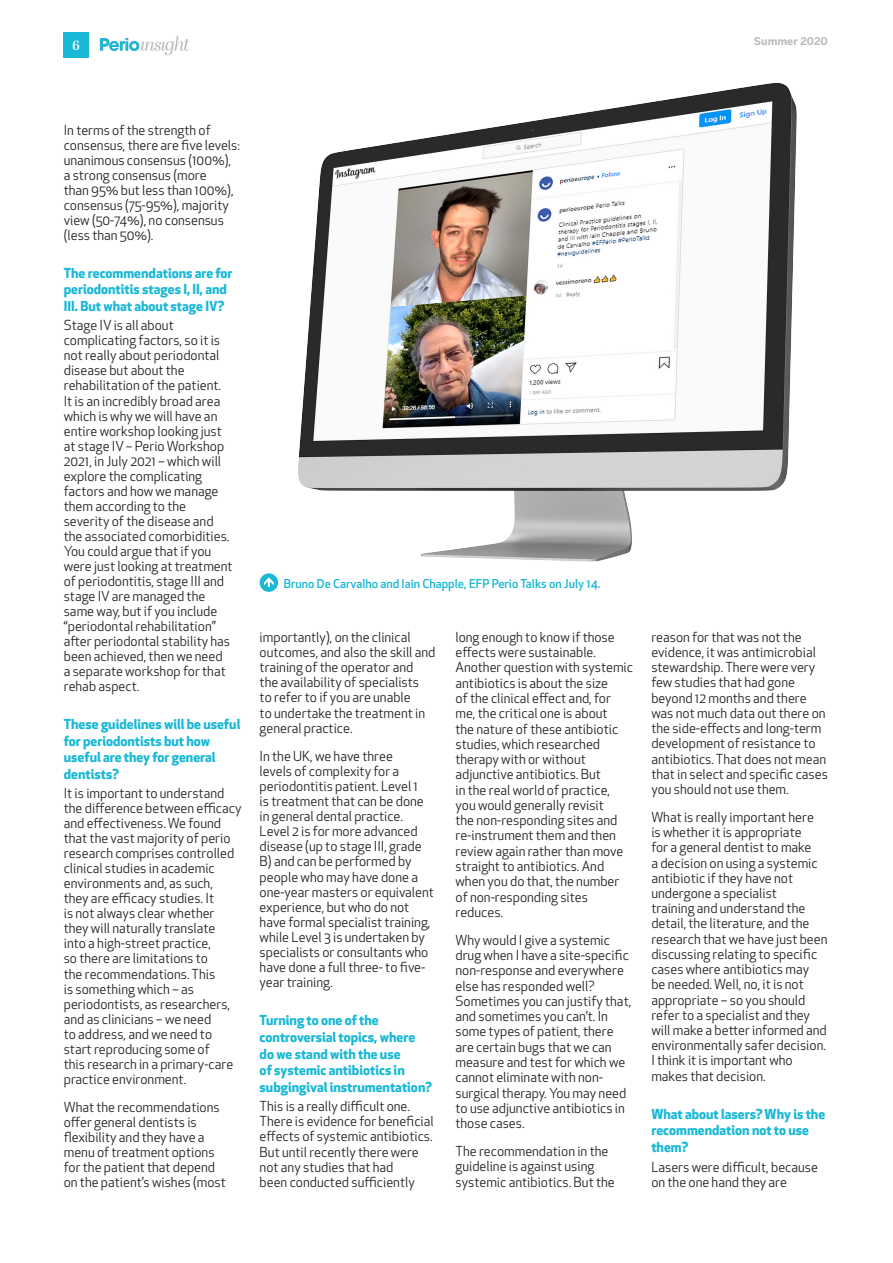
<style>
.page{position:relative;width:893px;height:1263px;background:#fff}
.page>*{position:absolute;margin:0;border:0;box-sizing:border-box;transform-origin:0 0}
.t1{font:13.5px/15px "Apex New";color:#231f20}
.t2{font:700 13.5px/16.6px "Apex New";color:#18b8d6}
.t3{font:600 13.5px "Abril Display";color:#fff}
.t4{font:500 12px "Apex New";color:#18b8d6}
.t5{font:700 10.5px "Benton Sans";color:#babbbe}
</style>
<div class="page">
<svg style="left:100px;top:36px;width:89px;height:19px"></svg>
<div style="left:63px;top:32px;width:26px;height:25px;background:#18b8d6"></div>
<img style="left:298px;top:82px;width:499px;height:480px">
<svg style="left:260px;top:573px;width:18px;height:19px"></svg>
<p class="t3" style="left:72px;top:36px;width:9px">6</p>
<p class="t5" style="left:754px;top:35px;width:75px">Summer 2020</p>
<p class="t1" style="left:64px;top:122px;width:178px">In terms of the strength of consensus, there are five levels: unanimous consensus (100%), a strong consensus (more<br>than 95% but less than 100%), consensus (75-95%), majority view (50-74%), no consensus (less than 50%).</p>
<p class="t2" style="left:64px;top:264px;width:170px">The recommendations are for periodontitis stages I, II, and<br>III. But what about stage IV?</p>
<p class="t1" style="left:64px;top:318px;width:170px">Stage IV is all about complicating factors, so it is not really about periodontal disease but about the rehabilitation of the patient.<br>It is an incredibly broad area which is why we will have an entire workshop looking just at stage IV – Perio Workshop<br>2021, in July 2021 – which will explore the complicating factors and how we manage them according to the severity of the disease and the associated comorbidities.<br>You could argue that if you were just looking at treatment of periodontitis, stage III and stage IV are managed the same way, but if you include “periodontal rehabilitation” after periodontal stability has been achieved, then we need a separate workshop for that rehab aspect.</p>
<p class="t2" style="left:64px;top:715px;width:178px">These guidelines will be useful for periodontists but how useful are they for general dentists?</p>
<p class="t1" style="left:64px;top:786px;width:179px">It is important to understand the difference between efficacy and effectiveness. We found that the vast majority of perio research comprises controlled clinical studies in academic environments and, as such,<br>they are efficacy studies. It<br>is not always clear whether they will naturally translate<br>into a high-street practice,<br>so there are limitations to<br>the recommendations. This<br>is something which – as periodontists, as researchers, and as clinicians – we need<br>to address, and we need to start reproducing some of<br>this research in a primary-care practice environment.</p>
<p class="t1" style="left:64px;top:1099px;width:164px">What the recommendations offer general dentists is flexibility and they have a menu of treatment options for the patient that depend on the patient’s wishes (most</p>
<p class="t4" style="left:284px;top:575px;width:318px">Bruno De Carvalho and Iain Chapple, EFP Perio Talks on July 14.</p>
<p class="t1" style="left:260px;top:629px;width:177px">importantly), on the clinical outcomes, and also the skill and training of the operator and<br>the availability of specialists<br>to refer to if you are unable<br>to undertake the treatment in general practice.</p>
<p class="t1" style="left:260px;top:748px;width:176px">In the UK, we have three<br>levels of complexity for a periodontitis patient. Level 1<br>is treatment that can be done in general dental practice.<br>Level 2 is for more advanced disease (up to stage III, grade<br>B) and can be performed by people who may have done a one-year masters or equivalent experience, but who do not have formal specialist training, while Level 3 is undertaken by specialists or consultants who have done a full three- to five&shy;year training.</p>
<p class="t2" style="left:260px;top:1011px;width:174px">Turning to one of the controversial topics, where do we stand with the use<br>of systemic antibiotics in subgingival instrumentation?</p>
<p class="t1" style="left:260px;top:1099px;width:176px">This is a really difficult one.<br>There is evidence for beneficial effects of systemic antibiotics.<br>But until recently there were not any studies that had<br>been conducted sufficiently</p>
<p class="t1" style="left:455px;top:629px;width:179px">long enough to know if those effects were sustainable.<br>Another question with systemic antibiotics is about the size<br>of the clinical effect and, for me, the critical one is about<br>the nature of these antibiotic studies, which researched therapy with or without adjunctive antibiotics. But<br>in the real world of practice, you would generally revisit<br>the non-responding sites and re-instrument them and then review again rather than move straight to antibiotics. And when you do that, the number of non-responding sites reduces.</p>
<p class="t1" style="left:455px;top:932px;width:177px">Why would I give a systemic drug when I have a site-specific non-response and everywhere else has responded well?<br>Sometimes you can justify that, and sometimes you can’t. In some types of patient, there are certain bugs that we can measure and test for which we cannot eliminate with non&shy;surgical therapy. You may need to use adjunctive antibiotics in those cases.</p>
<p class="t1" style="left:455px;top:1143px;width:161px">The recommendation in the guideline is against using systemic antibiotics. But the</p>
<p class="t1" style="left:651px;top:629px;width:178px">reason for that was not the evidence, it was antimicrobial stewardship. There were very few studies that had gone beyond 12 months and there was not much data out there on the side-effects and long-term development of resistance to antibiotics. That does not mean that in select and specific cases you should not use them.</p>
<p class="t1" style="left:651px;top:809px;width:178px">What is really important here<br>is whether it is appropriate<br>for a general dentist to make<br>a decision on using a systemic antibiotic if they have not undergone a specialist<br>training and understand the detail, the literature, and the research that we have just been discussing relating to specific cases where antibiotics may<br>be needed. Well, no, it is not appropriate – so you should refer to a specialist and they will make a better informed and environmentally safer decision.<br>I think it is important who makes that decision.</p>
<p class="t2" style="left:651px;top:1105px;width:175px">What about lasers? Why is the recommendation not to use them?</p>
<p class="t1" style="left:651px;top:1159px;width:168px">Lasers were difficult, because on the one hand they are</p>
</div>
